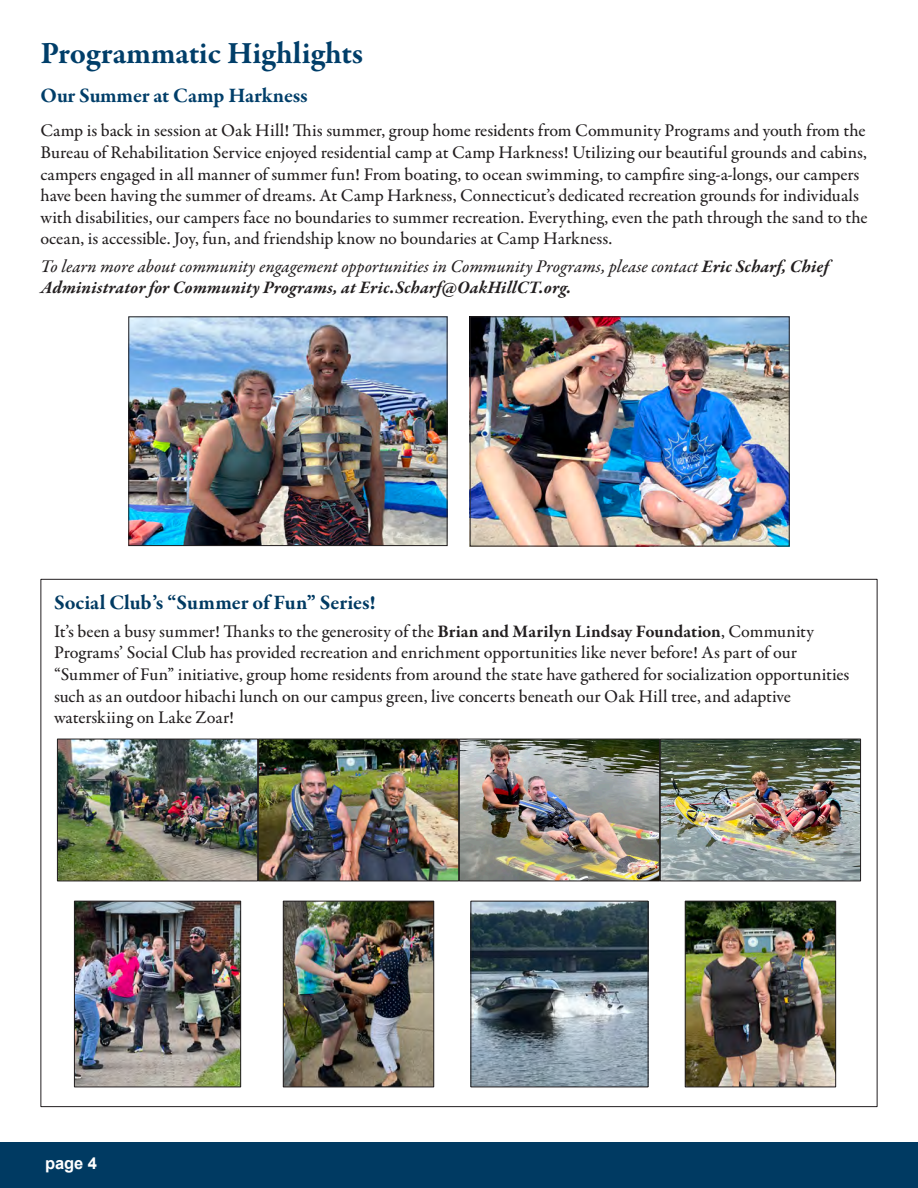
<style>
.page{position:relative;width:918px;height:1188px;background:#fff}
.page>*{position:absolute;margin:0;border:0;box-sizing:border-box;transform-origin:0 0}
.t1{font:700 31.5px "Garamond Premr Pro";letter-spacing:-.005em;color:#003e69}
.t2{font:700 21px "Garamond Premr Pro";letter-spacing:-.005em;color:#003a62}
.t3{font:700 21px "Garamond Premr Pro";letter-spacing:-.01em;color:#003e69}
.t4{font:500 18px/21.6px "Garamond Premr Pro";letter-spacing:-.005em;color:#231f20}
.t5{font:18px/21.6px "Garamond Premr Pro Med It";letter-spacing:.005em;color:#231f20}
.t6{font:700 16.5px "Arial";color:#fff}
.s1{font-family:"Garamond Premr Pro";font-weight:700;font-style:italic}
.s2{font-weight:700}
</style>
<div class="page">
<div style="left:0;top:1142px;width:918px;height:46px;background:#003a62"></div>
<img style="left:130px;top:318px;width:316px;height:226px">
<div style="left:128px;top:316px;width:320px;height:230px;border:1px solid #231f20"></div>
<img style="left:472px;top:318px;width:316px;height:226px">
<div style="left:470px;top:316px;width:320px;height:230px;border:1px solid #231f20"></div>
<img style="left:76px;top:903px;width:163px;height:182px">
<div style="left:74px;top:901px;width:167px;height:186px;border:1px solid #231f20"></div>
<img style="left:285px;top:903px;width:147px;height:182px">
<div style="left:283px;top:901px;width:151px;height:186px;border:1px solid #231f20"></div>
<img style="left:59px;top:741px;width:800px;height:138px">
<div style="left:57px;top:739px;width:201px;height:142px;border:1px solid #231f20"></div>
<div style="left:459px;top:739px;width:201px;height:142px;border:1px solid #231f20"></div>
<img style="left:687px;top:903px;width:147px;height:182px">
<div style="left:685px;top:901px;width:151px;height:186px;border:1px solid #231f20"></div>
<div style="left:660px;top:739px;width:201px;height:142px;border:1px solid #231f20"></div>
<div style="left:258px;top:739px;width:201px;height:142px;border:1px solid #231f20"></div>
<img style="left:473px;top:903px;width:173px;height:182px">
<div style="left:471px;top:901px;width:177px;height:186px;border:1px solid #231f20"></div>
<p class="t1" style="left:40px;top:34px;width:324px">Programmatic Highlights</p>
<p class="t3" style="left:40px;top:83px;width:269px">Our Summer at Camp Harkness</p>
<p class="t4" style="left:40px;top:120px;width:828px">Camp is back in session at Oak Hill! This summer, group home residents from Community Programs and youth from the Bureau of Rehabilitation Service enjoyed residential camp at Camp Harkness! Utilizing our beautiful grounds and cabins, campers engaged in all manner of summer fun! From boating, to ocean swimming, to campfire sing-a-longs, our campers have been having the summer of dreams. At Camp Harkness, Connecticut’s dedicated recreation grounds for individuals with disabilities, our campers face no boundaries to summer recreation. Everything, even the path through the sand to the ocean, is accessible. Joy, fun, and friendship know no boundaries at Camp Harkness.</p>
<p class="t5" style="left:40px;top:256px;width:790px">To learn more about community engagement opportunities in Community Programs, please contact <span class="s1">Eric Scharf, Chief<br>Administrator for Community Programs, at Eric.Scharf@OakHillCT.org.</span></p>
<p class="t2" style="left:54px;top:590px;width:323px">Social Club’s “Summer of Fun” Series!</p>
<p class="t4" style="left:54px;top:621px;width:797px">It’s been a busy summer! Thanks to the generosity of the <span class="s2">Brian and Marilyn Lindsay Foundation</span>, Community Programs’ Social Club has provided recreation and enrichment opportunities like never before! As part of our “Summer of Fun” initiative, group home residents from around the state have gathered for socialization opportunities such as an outdoor hibachi lunch on our campus green, live concerts beneath our Oak Hill tree, and adaptive waterskiing on Lake Zoar!</p>
<p class="t6" style="left:45px;top:1154px;width:53px">page 4</p>
</div>
